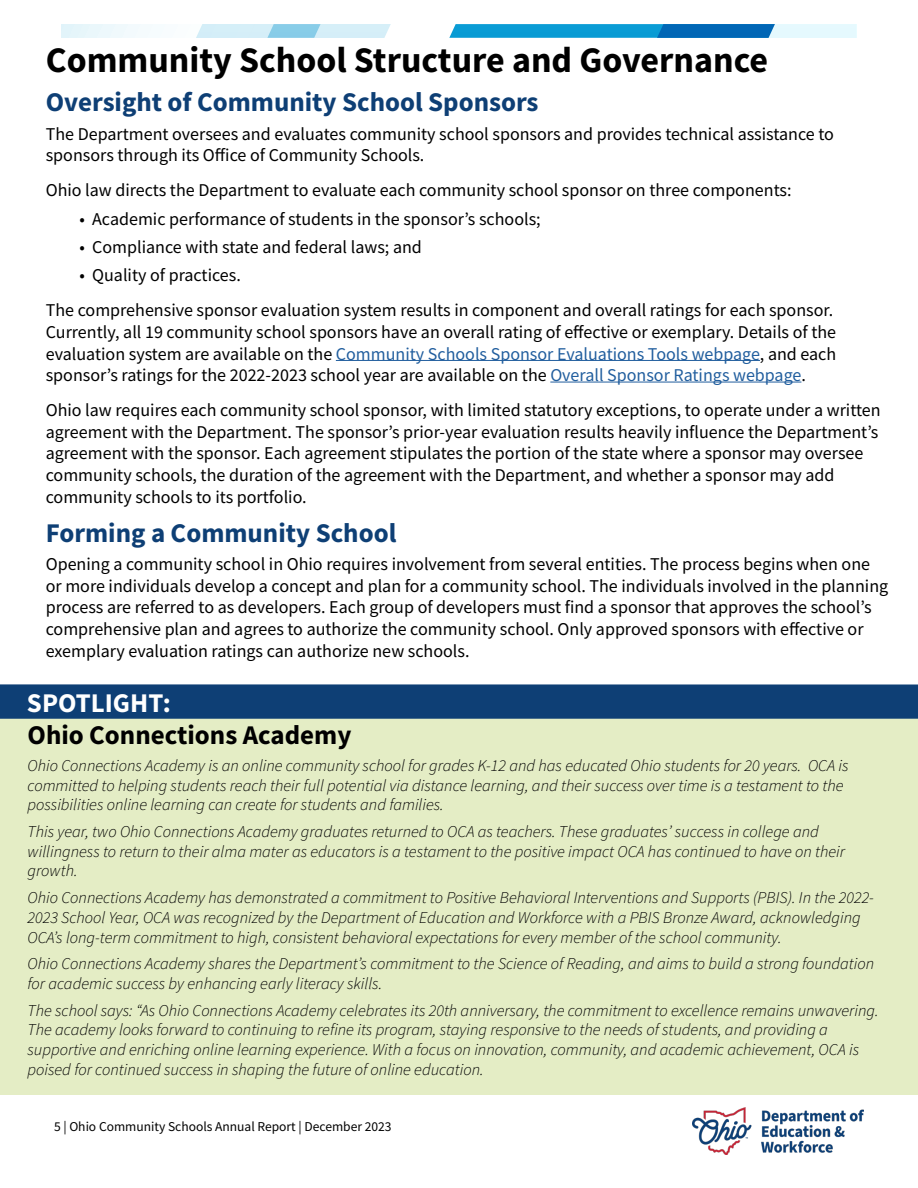
<style>
.page{position:relative;width:918px;height:1188px;background:#fff}
.page>*{position:absolute;margin:0;border:0;box-sizing:border-box;transform-origin:0 0}
.t1{font:700 36px "Source Sans Pro";color:#000}
.t2{font:700 27px "Source Sans Pro";color:#0e3f75}
.t3{font:700 27px "Source Sans Pro";color:#000}
.t4{font:700 27px "Source Sans Pro";color:#fff}
.t5{font:18px/21.6px "Source Sans Pro";color:#000}
.t6{font:italic 300 16.5px/19.8px "Source Sans Pro";color:#000}
.t7{font:13.5px "Source Sans Pro";color:#000}
.s1{color:#215e9e}
</style>
<div class="page">
<svg style="left:62px;top:24px;width:794px;height:14px"></svg>
<img style="left:692px;top:1107px;width:171px;height:47px">
<hr style="left:336px;top:360px;width:424px;height:1px;background:#215e9e">
<hr style="left:550px;top:382px;width:251px;height:1px;background:#215e9e">
<div style="left:0;top:692px;width:918px;height:403px;background:#e4edc5"></div>
<div style="left:0;top:684px;width:918px;height:35px;background:#0e3f75"></div>
<p class="t1" style="left:46px;top:36px;width:724px">Community School Structure and Governance</p>
<p class="t2" style="left:46px;top:84px;width:494px">Oversight of Community School Sponsors</p>
<p class="t5" style="left:46px;top:123px;width:790px">The Department oversees and evaluates community school sponsors and provides technical assistance to sponsors through its Office of Community Schools.</p>
<p class="t5" style="left:46px;top:179px;width:747px">Ohio law directs the Department to evaluate each community school sponsor on three components:</p>
<p class="t5" style="left:80px;top:208px;width:463px">• Academic performance of students in the sponsor’s schools;</p>
<p class="t5" style="left:80px;top:236px;width:344px">• Compliance with state and federal laws; and</p>
<p class="t5" style="left:80px;top:264px;width:163px">• Quality of practices.</p>
<p class="t5" style="left:46px;top:299px;width:792px">The comprehensive sponsor evaluation system results in component and overall ratings for each sponsor.<br>Currently, all 19 community school sponsors have an overall rating of effective or exemplary. Details of the evaluation system are available on the <span class="s1">Community Schools Sponsor Evaluations Tools webpage</span>, and each sponsor’s ratings for the 2022-2023 school year are available on the <span class="s1">Overall Sponsor Ratings webpage</span>.</p>
<p class="t5" style="left:46px;top:399px;width:836px">Ohio law requires each community school sponsor, with limited statutory exceptions, to operate under a written agreement with the Department. The sponsor’s prior-year evaluation results heavily influence the Department’s agreement with the sponsor. Each agreement stipulates the portion of the state where a sponsor may oversee community schools, the duration of the agreement with the Department, and whether a sponsor may add community schools to its portfolio.</p>
<p class="t2" style="left:46px;top:515px;width:352px">Forming a Community School</p>
<p class="t5" style="left:46px;top:553px;width:844px">Opening a community school in Ohio requires involvement from several entities. The process begins when one or more individuals develop a concept and plan for a community school. The individuals involved in the planning process are referred to as developers. Each group of developers must find a sponsor that approves the school’s comprehensive plan and agrees to authorize the community school. Only approved sponsors with effective or exemplary evaluation ratings can authorize new schools.</p>
<p class="t4" style="left:27px;top:684px;width:145px">SPOTLIGHT:</p>
<p class="t3" style="left:28px;top:717px;width:325px">Ohio Connections Academy</p>
<p class="t6" style="left:28px;top:755px;width:823px">Ohio Connections Academy is an online community school for grades K-12 and has educated Ohio students for 20 years. OCA is committed to helping students reach their full potential via distance learning, and their success over time is a testament to the possibilities online learning can create for students and families.</p>
<p class="t6" style="left:28px;top:821px;width:819px">This year, two Ohio Connections Academy graduates returned to OCA as teachers. These graduates’ success in college and willingness to return to their alma mater as educators is a testament to the positive impact OCA has continued to have on their growth.</p>
<p class="t6" style="left:28px;top:888px;width:848px">Ohio Connections Academy has demonstrated a commitment to Positive Behavioral Interventions and Supports (PBIS). In the 2022-<br>2023 School Year, OCA was recognized by the Department of Education and Workforce with a PBIS Bronze Award, acknowledging<br>OCA’s long-term commitment to high, consistent behavioral expectations for every member of the school community.</p>
<p class="t6" style="left:28px;top:954px;width:848px">Ohio Connections Academy shares the Department’s commitment to the Science of Reading, and aims to build a strong foundation for academic success by enhancing early literacy skills.</p>
<p class="t6" style="left:28px;top:1000px;width:853px">The school says: “As Ohio Connections Academy celebrates its 20th anniversary, the commitment to excellence remains unwavering.<br>The academy looks forward to continuing to refine its program, staying responsive to the needs of students, and providing a supportive and enriching online learning experience. With a focus on innovation, community, and academic achievement, OCA is poised for continued success in shaping the future of online education.</p>
<p class="t7" style="left:54px;top:1118px;width:339px">5 | Ohio Community Schools Annual Report | December 2023</p>
</div>
